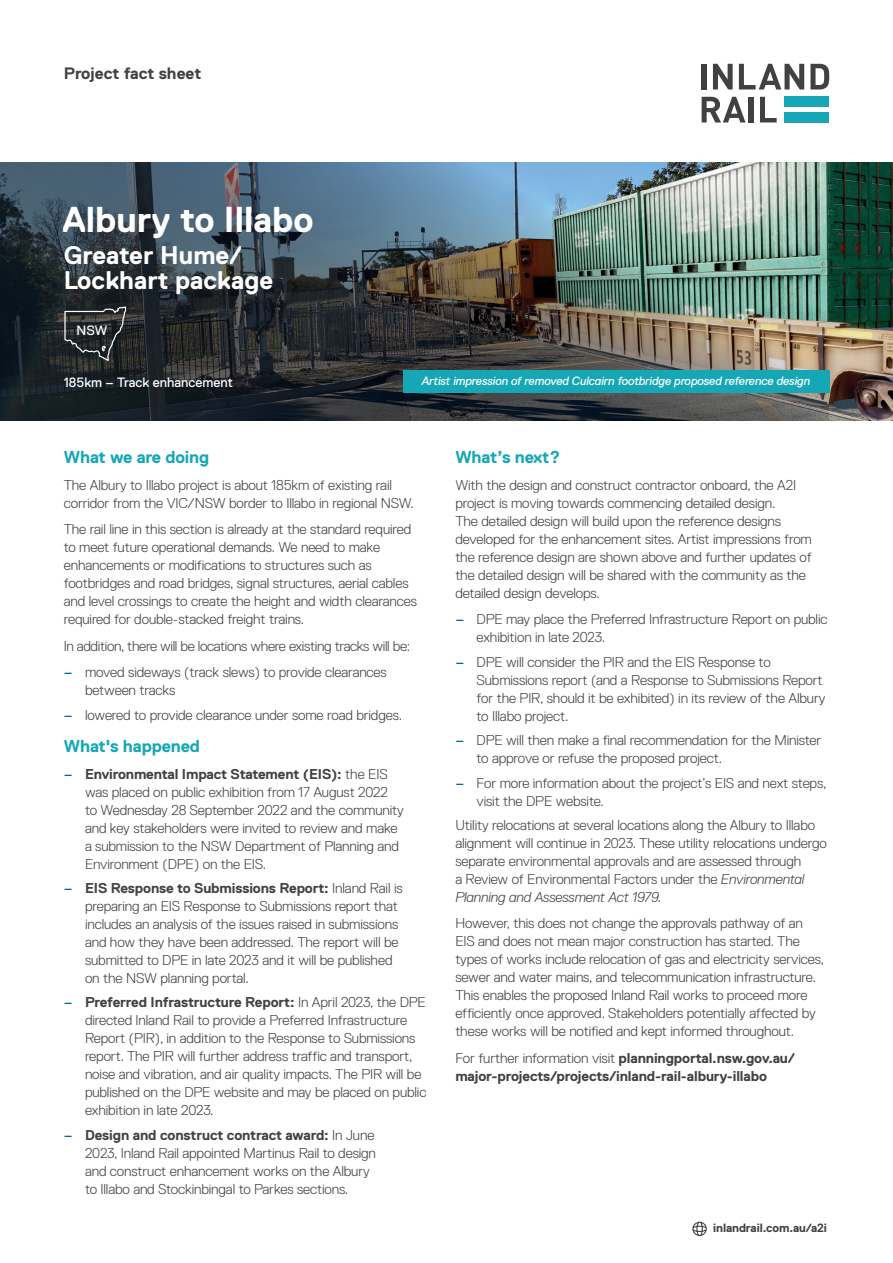
<style>
.page{position:relative;width:893px;height:1263px;background:#fff}
.page>*{position:absolute;margin:0;border:0;box-sizing:border-box;transform-origin:0 0}
.t1{font:700 36px "Replica LL";color:#fff}
.t2{font:700 25.5px/25.5px "Replica LL";color:#fff}
.t3{font:700 17.25px "Replica LL";letter-spacing:-.01em;color:#16a7b6}
.t4{font:700 16.5px "Replica LL";color:#414042}
.t5{font:300 14.25px/18px "Replica LL";letter-spacing:-.01em;color:#414042}
.t6{font:700 14.25px/18px "Replica LL";letter-spacing:-.01em;color:#414042}
.t7{font:13.5px "Replica LL";color:#fff}
.t8{font:13.5px "Replica";color:#fff}
.t9{font:italic 12px "Replica LL";letter-spacing:-.01em;color:#fff}
.t10{font:700 12px "Replica LL";letter-spacing:-.01em;color:#414042}
.s1{font-weight:400;color:#007285}
.s2{font-weight:700}
.s3{font-style:italic}
.s4{font-weight:300}
</style>
<div class="page">
<img style="left:829px;top:163px;width:64px;height:258px">
<img style="left:0;top:163px;width:829px;height:258px">
<div style="left:702px;top:64px;width:5px;height:25px;background:#414042"></div>
<svg style="left:713px;top:64px;width:20px;height:25px"></svg>
<svg style="left:739px;top:64px;width:65px;height:25px"></svg>
<svg style="left:810px;top:64px;width:19px;height:25px"></svg>
<svg style="left:702px;top:97px;width:43px;height:25px"></svg>
<div style="left:749px;top:97px;width:5px;height:25px;background:#414042"></div>
<svg style="left:760px;top:97px;width:17px;height:25px"></svg>
<div style="left:784px;top:97px;width:45px;height:10px;background:#16a7b6"></div>
<div style="left:784px;top:112px;width:45px;height:10px;background:#16a7b6"></div>
<svg style="left:64px;top:306px;width:63px;height:56px;background:#35383a"></svg>
<div style="left:403px;top:370px;width:426px;height:23px;background:#16a7b6"></div>
<svg style="left:692px;top:1222px;width:15px;height:14px"></svg>
<h4 class="t4" style="left:64px;top:65px;width:139px">Project fact sheet</h4>
<h1 class="t1" style="left:62px;top:200px;width:253px">Albury to Illabo</h1>
<h2 class="t2" style="left:64px;top:242px;width:211px">Greater Hume/<br>Lockhart package</h2>
<p class="t8" style="left:77px;top:322px;width:32px">NSW</p>
<p class="t7" style="left:64px;top:374px;width:171px">185km – Track enhancement</p>
<p class="t9" style="left:422px;top:374px;width:390px">Artist impression of removed Culcairn footbridge proposed reference design</p>
<h4 class="t3" style="left:64px;top:448px;width:147px">What we are doing</h4>
<p class="t5" style="left:64px;top:476px;width:352px">The Albury to Illabo project is about 185km of existing rail corridor from the VIC/NSW border to Illabo in regional NSW.</p>
<p class="t5" style="left:64px;top:520px;width:355px">The rail line in this section is already at the standard required to meet future operational demands. We need to make enhancements or modifications to structures such as footbridges and road bridges, signal structures, aerial cables and level crossings to create the height and width clearances required for double-stacked freight trains.</p>
<p class="t5" style="left:64px;top:637px;width:348px">In addition, there will be locations where existing tracks will be:</p>
<p class="t5" style="left:85px;top:663px;width:303px;text-indent:-21px"><span class="s1">–</span> moved sideways (track slews) to provide clearances between tracks</p>
<p class="t5" style="left:64px;top:706px;width:340px"><span class="s1">–</span> lowered to provide clearance under some road bridges.</p>
<h4 class="t3" style="left:64px;top:736px;width:138px">What's happened</h4>
<p class="t5" style="left:85px;top:765px;width:320px;text-indent:-21px"><span class="s1">–</span> <span class="s2">Environmental Impact Statement (EIS):</span> the EIS was placed on public exhibition from 17 August 2022 to Wednesday 28 September 2022 and the community and key stakeholders were invited to review and make a submission to the NSW Department of Planning and Environment (DPE) on the EIS.</p>
<p class="t5" style="left:85px;top:879px;width:319px;text-indent:-21px"><span class="s1">–</span> <span class="s2">EIS Response to Submissions Report:</span> Inland Rail is preparing an EIS Response to Submissions report that includes an analysis of the issues raised in submissions and how they have been addressed. The report will be submitted to DPE in late 2023 and it will be published on the NSW planning portal.</p>
<p class="t5" style="left:85px;top:993px;width:343px;text-indent:-21px"><span class="s1">–</span> <span class="s2">Preferred Infrastructure Report:</span> In April 2023, the DPE directed Inland Rail to provide a Preferred Infrastructure Report (PIR), in addition to the Response to Submissions report. The PIR will further address traffic and transport, noise and vibration, and air quality impacts. The PIR will be published on the DPE website and may be placed on public exhibition in late 2023.</p>
<p class="t5" style="left:85px;top:1126px;width:292px;text-indent:-21px"><span class="s1">–</span> <span class="s2">Design and construct contract award:</span> In June 2023, Inland Rail appointed Martinus Rail to design and construct enhancement works on the Albury to Illabo and Stockinbingal to Parkes sections.</p>
<h4 class="t3" style="left:455px;top:448px;width:107px">What’s next?</h4>
<p class="t5" style="left:455px;top:476px;width:358px">With the design and construct contractor onboard, the A2I project is moving towards commencing detailed design.<br>The detailed design will build upon the reference designs developed for the enhancement sites. Artist impressions from the reference design are shown above and further updates of the detailed design will be shared with the community as the detailed design develops.</p>
<p class="t5" style="left:477px;top:610px;width:352px;text-indent:-21px"><span class="s1">–</span> DPE may place the Preferred Infrastructure Report on public exhibition in late 2023.</p>
<p class="t5" style="left:477px;top:653px;width:350px;text-indent:-21px"><span class="s1">–</span> DPE will consider the PIR and the EIS Response to Submissions report (and a Response to Submissions Report for the PIR, should it be exhibited) in its review of the Albury to Illabo project.</p>
<p class="t5" style="left:477px;top:731px;width:346px;text-indent:-21px"><span class="s1">–</span> DPE will then make a final recommendation for the Minister to approve or refuse the proposed project.</p>
<p class="t5" style="left:477px;top:774px;width:351px;text-indent:-21px"><span class="s1">–</span> For more information about the project’s EIS and next steps, visit the DPE website.</p>
<p class="t5" style="left:455px;top:816px;width:373px">Utility relocations at several locations along the Albury to Illabo alignment will continue in 2023. These utility relocations undergo separate environmental approvals and are assessed through<br>a Review of Environmental Factors under the <span class="s3">Environmental Planning and Assessment Act 1979.</span></p>
<p class="t5" style="left:455px;top:914px;width:370px">However, this does not change the approvals pathway of an EIS and does not mean major construction has started. The types of works include relocation of gas and electricity services, sewer and water mains, and telecommunication infrastructure.<br>This enables the proposed Inland Rail works to proceed more efficiently once approved. Stakeholders potentially affected by these works will be notified and kept informed throughout.</p>
<p class="t6" style="left:455px;top:1049px;width:341px"><span class="s4">For further information visit</span> planningportal.nsw.gov.au/ major-projects/projects/inland-rail-albury-illabo</p>
<p class="t10" style="left:713px;top:1221px;width:115px">inlandrail.com.au/a2i</p>
</div>
